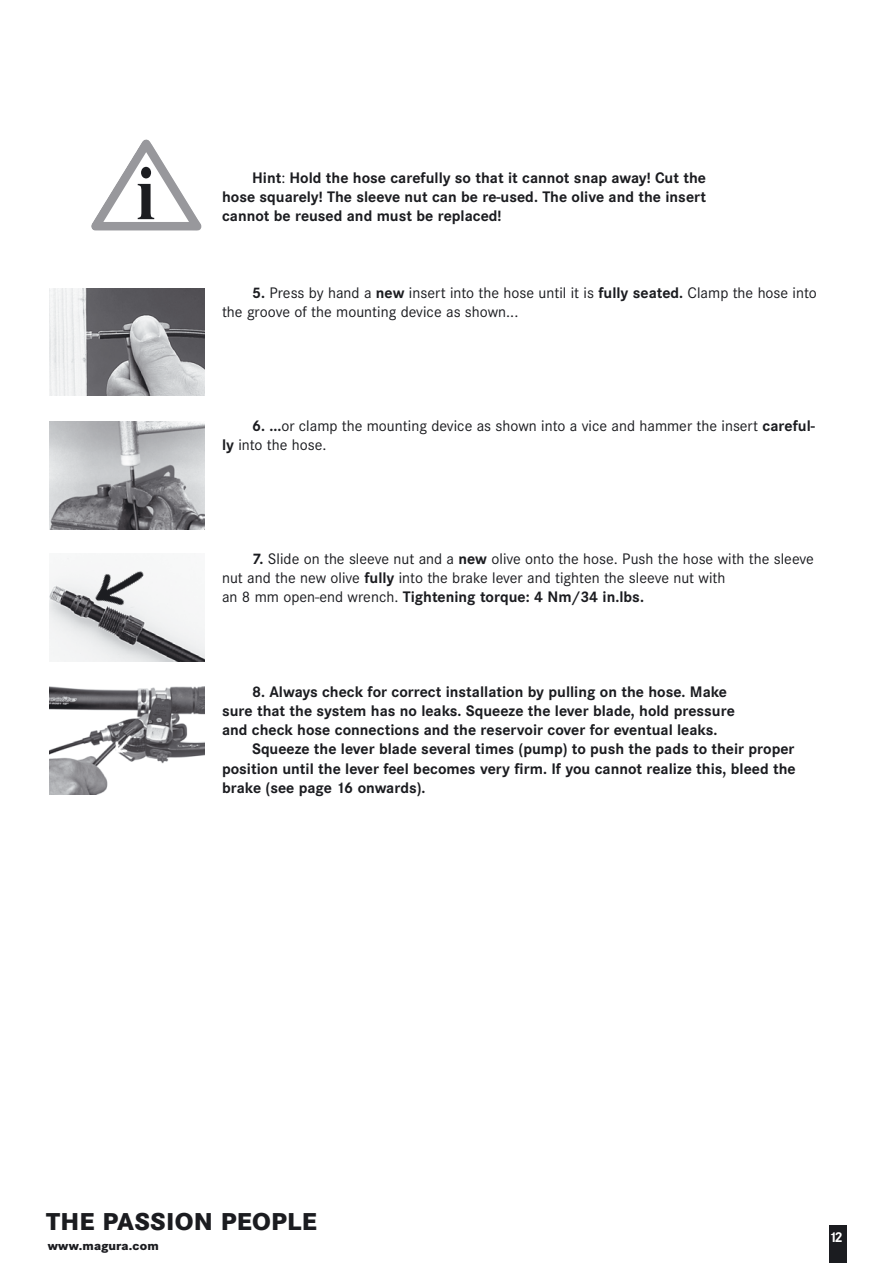
<style>
.page{position:relative;width:893px;height:1263px;background:#fff}
.page>*{position:absolute;margin:0;border:0;box-sizing:border-box;transform-origin:0 0}
.t1{font:800 25.35px "Corporate S";letter-spacing:.01em;color:#1b1c20}
.t2{font:700 15.9px/19px "Corporate S";color:#1b1c20;text-align:justify}
.t3{font:15.9px/19px "Corporate S";color:#1b1c20}
.t4{font:700 14.85px "Corporate S";color:#fff}
.t5{font:800 12.75px "Corporate S";letter-spacing:.01em;color:#1b1c20}
.s1{font-weight:400}
.s2{font-weight:700}
</style>
<div class="page">
<div style="left:828px;top:1225px;width:18px;height:38px;background:#1b1c20"></div>
<svg style="left:91px;top:139px;width:111px;height:92px"></svg>
<img style="left:49px;top:421px;width:156px;height:108px">
<img style="left:49px;top:687px;width:156px;height:108px">
<img style="left:49px;top:558px;width:156px;height:103px">
<img style="left:49px;top:288px;width:156px;height:108px">
<img style="left:85px;top:558px;width:66px;height:63px">
<img style="left:110px;top:730px;width:24px;height:30px">
<p class="t2" style="left:222px;top:170px;width:485px;text-indent:30px">Hint<span class="s1">:</span> Hold the hose carefully so that it cannot snap away! Cut the hose squarely! The sleeve nut can be re-used. The olive and the insert cannot be reused and must be replaced!</p>
<p class="t3" style="left:222px;top:284px;width:596px;text-indent:30px"><span class="s2">5.</span> Press by hand a <span class="s2">new</span> insert into the hose until it is <span class="s2">fully seated.</span> Clamp the hose into the groove of the mounting device as shown...</p>
<p class="t3" style="left:222px;top:418px;width:594px;text-indent:30px"><span class="s2">6. ...</span>or clamp the mounting device as shown into a vice and hammer the insert <span class="s2">careful&shy;ly</span> into the hose.</p>
<p class="t3" style="left:222px;top:551px;width:593px;text-indent:30px"><span class="s2">7.</span> Slide on the sleeve nut and a <span class="s2">new</span> olive onto the hose. Push the hose with the sleeve nut and the new olive <span class="s2">fully</span> into the brake lever and tighten the sleeve nut with<br>an 8 mm open-end wrench. <span class="s2">Tightening torque: 4 Nm/34 in.lbs.</span></p>
<p class="t2" style="left:222px;top:684px;width:514px;text-align:left;text-indent:30px">8. Always check for correct installation by pulling on the hose. Make sure that the system has no leaks. Squeeze the lever blade, hold pressure and check hose connections and the reservoir cover for eventual leaks.</p>
<p class="t2" style="left:222px;top:741px;width:575px;text-indent:30px">Squeeze the lever blade several times (pump) to push the pads to their proper position until the lever feel becomes very firm. If you cannot realize this, bleed the brake (see page 16 onwards).</p>
<h1 class="t1" style="left:46px;top:1214px;width:272px">THE PASSION PEOPLE</h1>
<p class="t5" style="left:48px;top:1241px;width:112px">www.magura.com</p>
<p class="t4" style="left:829px;top:1232px;width:16px">12</p>
</div>
